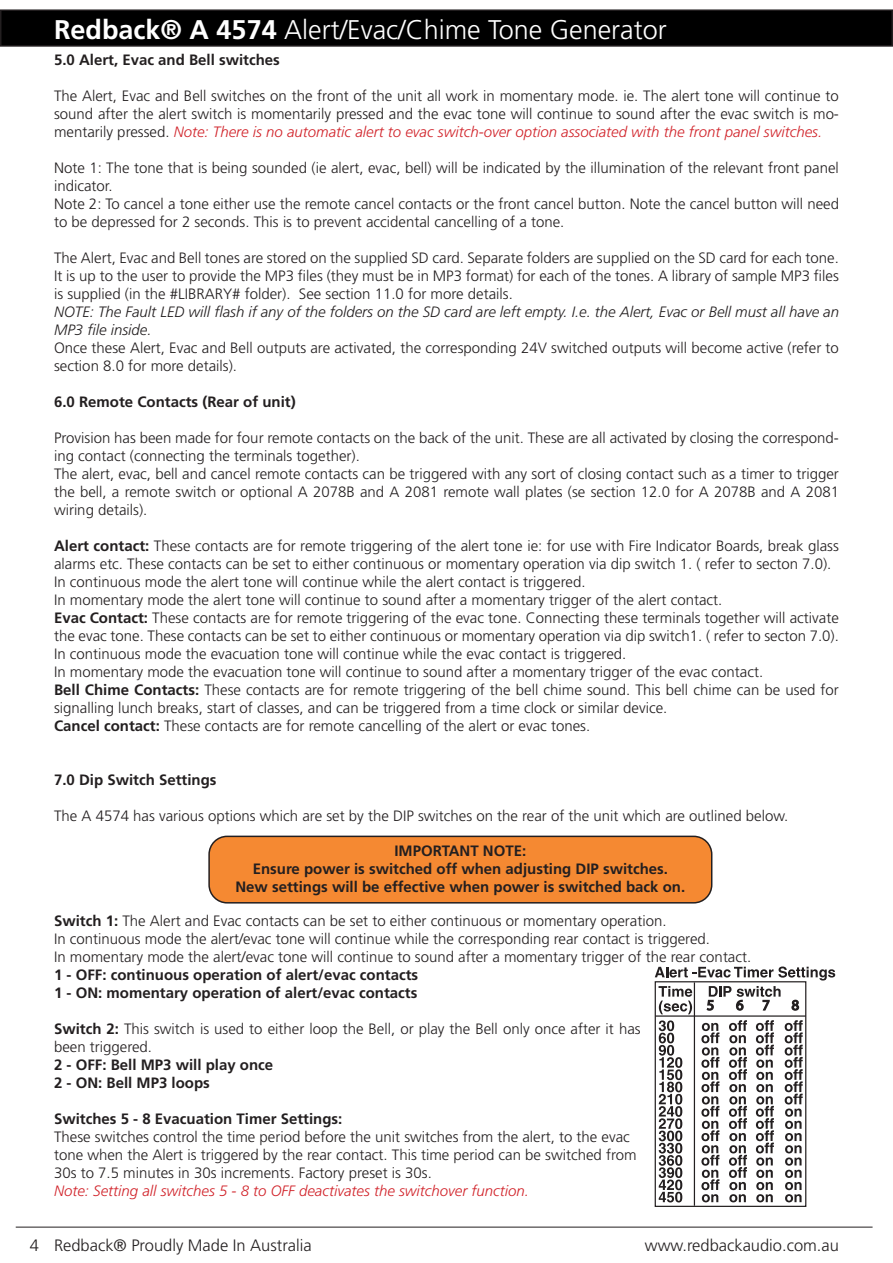
<style>
.page{position:relative;width:893px;height:1263px;background:#fff}
.page>*{position:absolute;margin:0;border:0;box-sizing:border-box;transform-origin:0 0}
.t1{font:300 27px "Frutiger LT Std";color:#fff}
.t2{font:300 16.5px "Frutiger LT Std";color:#231f20}
.Level_2{font:300 15px/18px "Frutiger LT Std";color:#231f20}
.Level_3{font:700 15px "Frutiger LT Std";color:#231f20}
.Level_3-2{font:300 15px "Frutiger LT Std";color:#231f20}
.Level_2-2{font:italic 300 15px/18px "Frutiger LT Std";color:#231f20}
.Level_2-3{font:700 15px "Frutiger LT Std";color:#231f20}
.t3{font:italic 300 15px "Frutiger LT Std";color:#d1232a}
.s1{font-weight:700}
.s2{font-style:italic;color:#d1232a}
</style>
<div class="page">
<div style="left:1px;top:10px;width:891px;height:36px;background:#000"></div>
<div style="left:0;top:9px;width:893px;height:38px;border:2px solid #231f20"></div>
<hr style="left:16px;top:1227px;width:857px;height:1px;background:#231f20">
<div style="left:209px;top:836px;width:503px;height:67px;background:#f58932;border-radius:18px"></div>
<div style="left:208px;top:836px;width:504px;height:67px;border:2px solid #231f20;border-radius:18px"></div>
<div style="left:655px;top:981px;width:151px;height:226px;border:1px solid #231f20"></div>
<svg style="left:658px;top:986px;width:34px;height:28px"></svg>
<svg style="left:659px;top:1020px;width:23px;height:182px"></svg>
<svg style="left:701px;top:1023px;width:18px;height:179px"></svg>
<svg style="left:729px;top:1020px;width:18px;height:182px"></svg>
<svg style="left:756px;top:1020px;width:18px;height:182px"></svg>
<svg style="left:785px;top:1020px;width:18px;height:182px"></svg>
<hr style="left:655px;top:1015px;width:151px;height:2px;background:#231f20">
<hr style="left:694px;top:982px;width:1px;height:224px;background:#231f20">
<svg style="left:655px;top:966px;width:180px;height:14px"></svg>
<svg style="left:706px;top:986px;width:94px;height:25px"></svg>
<h1 class="t1" style="left:54px;top:14px;width:614px"><span class="s1">Redback® A 4574</span> Alert/Evac/Chime Tone Generator</h1>
<p class="Level_2-3" style="left:54px;top:51px;width:227px">5.0 Alert, Evac and Bell switches</p>
<p class="Level_2" style="left:54px;top:87px;width:786px;text-align:justify">The Alert, Evac and Bell switches on the front of the unit all work in momentary mode. ie. The alert tone will continue to sound after the alert switch is momentarily pressed and the evac tone will continue to sound after the evac switch is mo&shy;mentarily pressed. <span class="s2">Note: There is no automatic alert to evac switch-over option associated with the front panel switches.</span></p>
<p class="Level_2" style="left:54px;top:159px;width:786px">Note 1: The tone that is being sounded (ie alert, evac, bell) will be indicated by the illumination of the relevant front panel indicator.</p>
<p class="Level_2" style="left:54px;top:195px;width:786px">Note 2: To cancel a tone either use the remote cancel contacts or the front cancel button. Note the cancel button will need to be depressed for 2 seconds. This is to prevent accidental cancelling of a tone.</p>
<p class="Level_2" style="left:54px;top:249px;width:786px;text-align:justify">The Alert, Evac and Bell tones are stored on the supplied SD card. Separate folders are supplied on the SD card for each tone.<br>It is up to the user to provide the MP3 files (they must be in MP3 format) for each of the tones. A library of sample MP3 files is supplied (in the #LIBRARY# folder). See section 11.0 for more details.</p>
<p class="Level_2-2" style="left:54px;top:303px;width:787px">NOTE: The Fault LED will flash if any of the folders on the SD card are left empty. I.e. the Alert, Evac or Bell must all have an<br>MP3 file inside.</p>
<p class="Level_2" style="left:54px;top:339px;width:786px">Once these Alert, Evac and Bell outputs are activated, the corresponding 24V switched outputs will become active (refer to section 8.0 for more details).</p>
<p class="Level_2-3" style="left:54px;top:393px;width:243px">6.0 Remote Contacts (Rear of unit)</p>
<p class="Level_2" style="left:54px;top:429px;width:786px">Provision has been made for four remote contacts on the back of the unit. These are all activated by closing the correspond&shy;ing contact (connecting the terminals together).</p>
<p class="Level_2" style="left:54px;top:465px;width:787px;text-align:justify">The alert, evac, bell and cancel remote contacts can be triggered with any sort of closing contact such as a timer to trigger the bell, a remote switch or optional A 2078B and A 2081 remote wall plates (se section 12.0 for A 2078B and A 2081 wiring details).</p>
<p class="Level_2" style="left:54px;top:537px;width:786px"><span class="s1">Alert contact:</span> These contacts are for remote triggering of the alert tone ie: for use with Fire Indicator Boards, break glass alarms etc. These contacts can be set to either continuous or momentary operation via dip switch 1. ( refer to secton 7.0).</p>
<p class="Level_2" style="left:54px;top:573px;width:533px">In continuous mode the alert tone will continue while the alert contact is triggered.</p>
<p class="Level_2" style="left:54px;top:591px;width:670px">In momentary mode the alert tone will continue to sound after a momentary trigger of the alert contact.</p>
<p class="Level_2" style="left:54px;top:609px;width:786px"><span class="s1">Evac Contact:</span> These contacts are for remote triggering of the evac tone. Connecting these terminals together will activate the evac tone. These contacts can be set to either continuous or momentary operation via dip switch1. ( refer to secton 7.0).</p>
<p class="Level_2" style="left:54px;top:645px;width:574px">In continuous mode the evacuation tone will continue while the evac contact is triggered.</p>
<p class="Level_2" style="left:54px;top:663px;width:711px">In momentary mode the evacuation tone will continue to sound after a momentary trigger of the evac contact.</p>
<p class="Level_2" style="left:54px;top:681px;width:786px"><span class="s1">Bell Chime Contacts:</span> These contacts are for remote triggering of the bell chime sound. This bell chime can be used for signalling lunch breaks, start of classes, and can be triggered from a time clock or similar device.</p>
<p class="Level_2" style="left:54px;top:717px;width:538px"><span class="s1">Cancel contact:</span> These contacts are for remote cancelling of the alert or evac tones.</p>
<p class="Level_2-3" style="left:54px;top:771px;width:164px">7.0 Dip Switch Settings</p>
<p class="Level_2" style="left:54px;top:807px;width:736px">The A 4574 has various options which are set by the DIP switches on the rear of the unit which are outlined below.</p>
<p class="Level_3" style="left:394px;top:842px;width:133px">IMPORTANT NOTE:</p>
<p class="Level_3" style="left:253px;top:860px;width:417px">Ensure power is switched off when adjusting DIP switches.</p>
<p class="Level_3" style="left:235px;top:878px;width:451px">New settings will be effective when power is switched back on.</p>
<p class="Level_3-2" style="left:54px;top:912px;width:614px"><span class="s1">Switch 1:</span> The Alert and Evac contacts can be set to either continuous or momentary operation.</p>
<p class="Level_2" style="left:54px;top:930px;width:657px">In continuous mode the alert/evac tone will continue while the corresponding rear contact is triggered.</p>
<p class="Level_3-2" style="left:54px;top:948px;width:699px">In momentary mode the alert/evac tone will continue to sound after a momentary trigger of the rear contact.</p>
<p class="Level_3" style="left:54px;top:966px;width:366px">1 - OFF: continuous operation of alert/evac contacts</p>
<p class="Level_3" style="left:54px;top:984px;width:365px">1 - ON: momentary operation of alert/evac contacts</p>
<p class="Level_2" style="left:54px;top:1020px;width:588px"><span class="s1">Switch 2:</span> This switch is used to either loop the Bell, or play the Bell only once after it has been triggered.</p>
<p class="Level_3" style="left:54px;top:1056px;width:221px">2 - OFF: Bell MP3 will play once</p>
<p class="Level_3" style="left:54px;top:1074px;width:157px">2 - ON: Bell MP3 loops</p>
<p class="Level_3" style="left:54px;top:1110px;width:290px">Switches 5 - 8 Evacuation Timer Settings:</p>
<p class="Level_2" style="left:54px;top:1128px;width:584px">These switches control the time period before the unit switches from the alert, to the evac tone when the Alert is triggered by the rear contact. This time period can be switched from<br>30s to 7.5 minutes in 30s increments. Factory preset is 30s.</p>
<p class="t3" style="left:54px;top:1182px;width:477px">Note: Setting all switches 5 - 8 to OFF deactivates the switchover function.</p>
<p class="t2" style="left:30px;top:1236px;width:283px">4 Redback® Proudly Made In Australia</p>
<p class="t2" style="left:645px;top:1236px;width:196px">www.redbackaudio.com.au</p>
</div>
